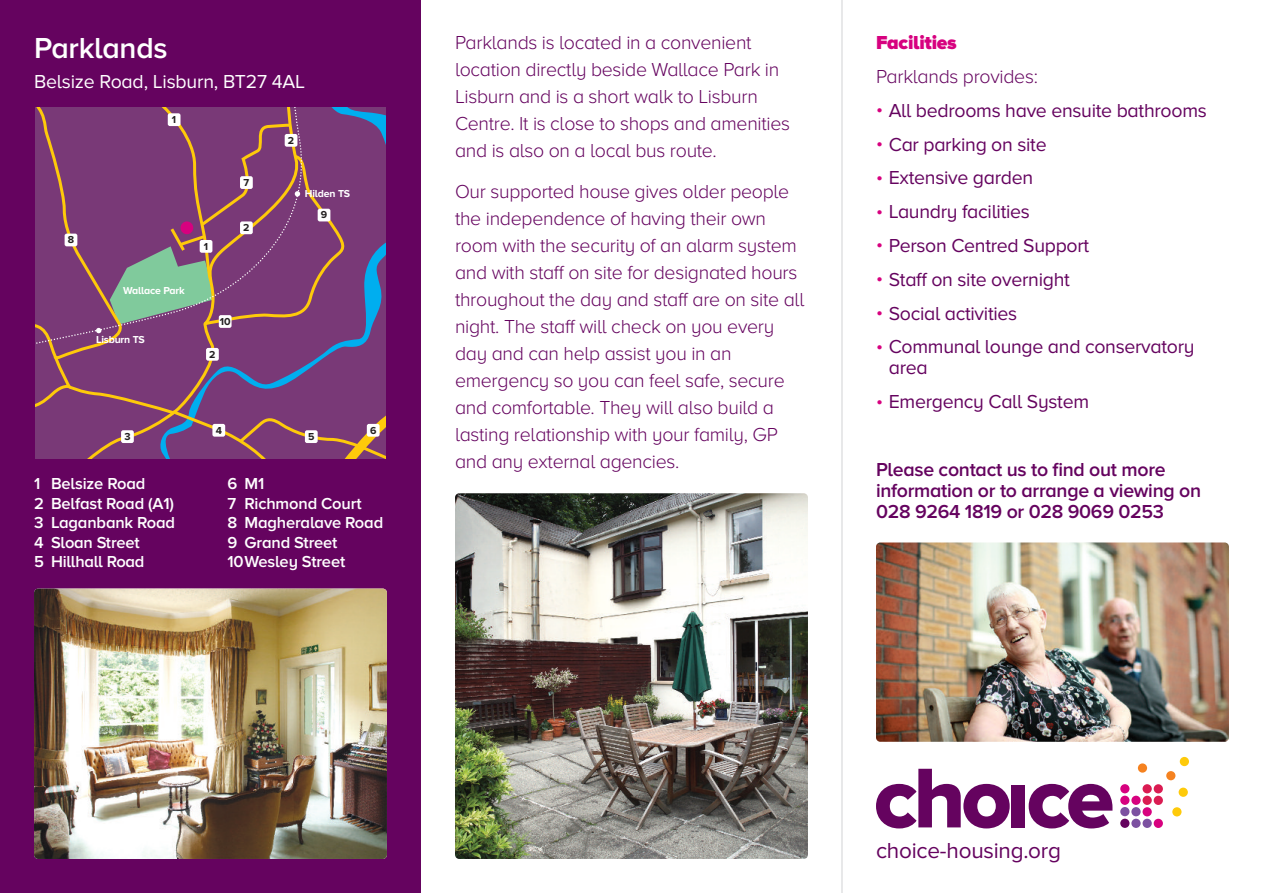
<style>
.page{position:relative;width:1263px;height:893px;background:#fff}
.page>*{position:absolute;margin:0;border:0;box-sizing:border-box;transform-origin:0 0}
.t1{font:600 30px "Proxima Nova A";letter-spacing:-.01em;color:#fff}
.t2{font:22.5px "Proxima Nova A";letter-spacing:-.01em;color:#65035f}
.t3{font:300 19.5px/27px "Proxima Nova A";letter-spacing:-.015em;color:#65035f}
.t4{font:19.5px/21px "Proxima Nova A";letter-spacing:-.015em;color:#65035f}
.t5{font:600 19.5px/21px "Proxima Nova A";letter-spacing:-.015em;color:#65035f}
.t6{font:19.5px "Proxima Nova A";letter-spacing:-.01em;color:#fff}
.t7{font:900 19.5px "Proxima Nova A";letter-spacing:-.015em;color:#d7017f}
.t8{font:600 16.5px/19.5px "Proxima Nova A";letter-spacing:-.01em;color:#fff}
.t9{font:700 10.5px "Proxima Nova A";letter-spacing:-.015em;color:#fff}
.t10{font:700 10.5px "Proxima Nova A";color:#231f20}
.s1{color:#d7017f}
</style>
<div class="page">
<div style="left:0;top:0;width:421px;height:893px;background:#65035f"></div>
<img style="left:34px;top:589px;width:353px;height:270px;border-radius:4px">
<hr style="left:842px;top:0;width:1px;height:893px;background:#d1d2d4">
<div style="left:1131px;top:819px;width:10px;height:9px;background:#7c51a1;border-radius:50%"></div>
<div style="left:1142px;top:819px;width:10px;height:9px;background:#7c51a1;border-radius:50%"></div>
<div style="left:1154px;top:819px;width:9px;height:9px;background:#d7017f;border-radius:50%"></div>
<div style="left:1120px;top:807px;width:9px;height:9px;background:#7c51a1;border-radius:50%"></div>
<div style="left:1131px;top:807px;width:10px;height:9px;background:#7c51a1;border-radius:50%"></div>
<div style="left:1142px;top:807px;width:10px;height:9px;background:#d7017f;border-radius:50%"></div>
<div style="left:1120px;top:796px;width:9px;height:9px;background:#d7017f;border-radius:50%"></div>
<div style="left:1131px;top:796px;width:10px;height:9px;background:#d7017f;border-radius:50%"></div>
<div style="left:1142px;top:796px;width:10px;height:9px;background:#da1c52;border-radius:50%"></div>
<div style="left:1154px;top:796px;width:9px;height:9px;background:#da1c52;border-radius:50%"></div>
<div style="left:1120px;top:784px;width:9px;height:9px;background:#d7017f;border-radius:50%"></div>
<div style="left:1142px;top:784px;width:10px;height:9px;background:#da1c52;border-radius:50%"></div>
<div style="left:1154px;top:784px;width:9px;height:9px;background:#da1c52;border-radius:50%"></div>
<div style="left:1178px;top:788px;width:10px;height:9px;background:#feca0a;border-radius:50%"></div>
<div style="left:1172px;top:807px;width:9px;height:9px;background:#feca0a;border-radius:50%"></div>
<div style="left:1138px;top:763px;width:9px;height:10px;background:#f58220;border-radius:50%"></div>
<div style="left:1166px;top:771px;width:9px;height:9px;background:#f58220;border-radius:50%"></div>
<div style="left:1180px;top:757px;width:9px;height:9px;background:#feca0a;border-radius:50%"></div>
<div style="left:1120px;top:819px;width:9px;height:9px;background:#65035f;border-radius:50%"></div>
<div style="left:1012px;top:785px;width:13px;height:42px;background:#65035f"></div>
<svg style="left:876px;top:769px;width:134px;height:59px"></svg>
<svg style="left:1029px;top:784px;width:83px;height:44px"></svg>
<img style="left:455px;top:493px;width:353px;height:366px;border-radius:4px">
<img style="left:876px;top:542px;width:353px;height:200px;border-radius:4px">
<svg style="left:35px;top:107px;width:351px;height:352px;background:#7d4876"></svg>
<div style="left:168px;top:113px;width:13px;height:13px;background:#fff;border-radius:2px"></div>
<div style="left:240px;top:221px;width:13px;height:13px;background:#fff;border-radius:2px"></div>
<div style="left:121px;top:430px;width:13px;height:13px;background:#fff;border-radius:2px"></div>
<div style="left:367px;top:424px;width:13px;height:13px;background:#fff;border-radius:2px"></div>
<div style="left:212px;top:424px;width:13px;height:13px;background:#fff;border-radius:2px"></div>
<div style="left:305px;top:430px;width:13px;height:13px;background:#fff;border-radius:2px"></div>
<div style="left:318px;top:209px;width:12px;height:12px;background:#fff;border-radius:2px"></div>
<div style="left:240px;top:176px;width:13px;height:13px;background:#fff;border-radius:2px"></div>
<div style="left:219px;top:315px;width:13px;height:13px;background:#fff;border-radius:2px"></div>
<div style="left:65px;top:234px;width:12px;height:12px;background:#fff;border-radius:2px"></div>
<div style="left:200px;top:240px;width:12px;height:13px;background:#fff;border-radius:2px"></div>
<div style="left:285px;top:134px;width:12px;height:13px;background:#fff;border-radius:2px"></div>
<div style="left:206px;top:348px;width:13px;height:13px;background:#fff;border-radius:2px"></div>
<h1 class="t1" style="left:34px;top:38px;width:135px">Parklands</h1>
<p class="t6" style="left:34px;top:75px;width:272px">Belsize Road, Lisburn, BT27 4AL</p>
<p class="t10" style="left:68px;top:236px;width:8px">8</p>
<p class="t10" style="left:172px;top:116px;width:6px">1</p>
<p class="t9" style="left:123px;top:287px;width:63px">Wallace Park</p>
<p class="t9" style="left:96px;top:336px;width:50px">Lisburn TS</p>
<p class="t10" style="left:204px;top:243px;width:6px">1</p>
<p class="t10" style="left:244px;top:179px;width:7px">7</p>
<p class="t10" style="left:243px;top:224px;width:8px">2</p>
<p class="t10" style="left:220px;top:318px;width:12px">10</p>
<p class="t10" style="left:209px;top:351px;width:8px">2</p>
<p class="t10" style="left:288px;top:137px;width:8px">2</p>
<p class="t9" style="left:305px;top:190px;width:47px">Hilden TS</p>
<p class="t10" style="left:321px;top:211px;width:8px">9</p>
<p class="t10" style="left:124px;top:433px;width:8px">3</p>
<p class="t10" style="left:216px;top:427px;width:8px">4</p>
<p class="t10" style="left:370px;top:427px;width:8px">6</p>
<p class="t10" style="left:308px;top:433px;width:8px">5</p>
<p class="t8" style="left:34px;top:476px;width:143px">1 Belsize Road<br>2 Belfast Road (A1)<br>3 Laganbank Road<br>4 Sloan Street<br>5 Hillhall Road</p>
<p class="t8" style="left:227px;top:476px;width:157px">6 M1<br>7 Richmond Court<br>8 Magheralave Road<br>9 Grand Street<br>10Wesley Street</p>
<p class="t3" style="left:455px;top:31px;width:337px">Parklands is located in a convenient location directly beside Wallace Park in Lisburn and is a short walk to Lisburn Centre. It is close to shops and amenities and is also on a local bus route.</p>
<p class="t3" style="left:455px;top:180px;width:351px">Our supported house gives older people the independence of having their own room with the security of an alarm system and with staff on site for designated hours throughout the day and staff are on site all night. The staff will check on you every day and can help assist you in an emergency so you can feel safe, secure and comfortable. They will also build a lasting relationship with your family, GP and any external agencies.</p>
<p class="t7" style="left:876px;top:36px;width:82px">Facilities</p>
<p class="t3" style="left:876px;top:65px;width:163px">Parklands provides:</p>
<p class="t4" style="left:876px;top:102px;width:332px"><span class="s1">•</span> All bedrooms have ensuite bathrooms</p>
<p class="t4" style="left:876px;top:135px;width:172px"><span class="s1">•</span> Car parking on site</p>
<p class="t4" style="left:876px;top:169px;width:159px"><span class="s1">•</span> Extensive garden</p>
<p class="t4" style="left:876px;top:203px;width:155px"><span class="s1">•</span> Laundry facilities</p>
<p class="t4" style="left:876px;top:237px;width:215px"><span class="s1">•</span> Person Centred Support</p>
<p class="t4" style="left:876px;top:271px;width:195px"><span class="s1">•</span> Staff on site overnight</p>
<p class="t4" style="left:876px;top:304px;width:143px"><span class="s1">•</span> Social activities</p>
<p class="t4" style="left:889px;top:338px;width:307px;text-indent:-13px"><span class="s1">•</span> Communal lounge and conservatory area</p>
<p class="t4" style="left:876px;top:393px;width:215px"><span class="s1">•</span> Emergency Call System</p>
<p class="t5" style="left:876px;top:460px;width:327px">Please contact us to find out more information or to arrange a viewing on<br>028 9264 1819 or 028 9069 0253</p>
<p class="t2" style="left:876px;top:843px;width:186px">choice-housing.org</p>
</div>
